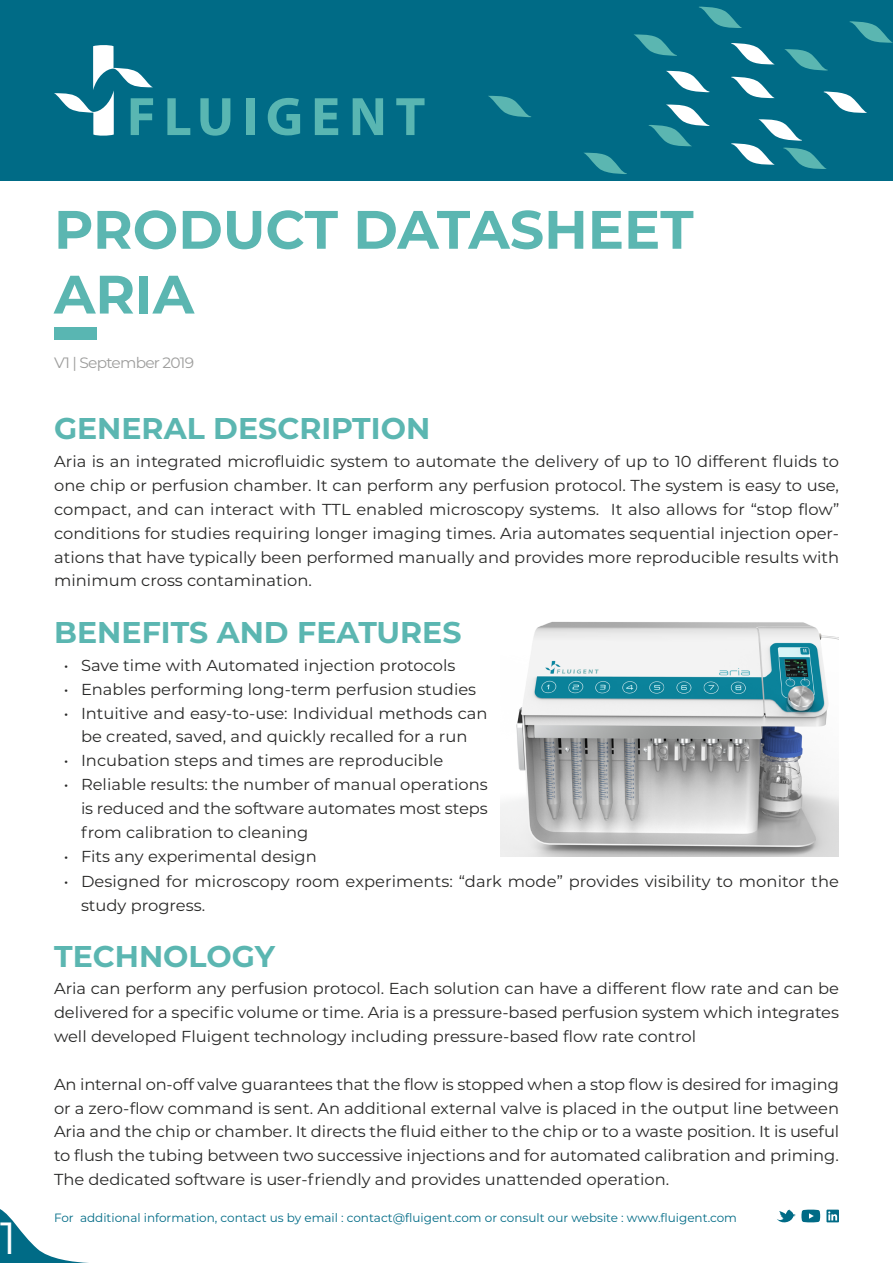
<style>
.page{position:relative;width:893px;height:1263px;background:#fff}
.page>*{position:absolute;margin:0;border:0;box-sizing:border-box;transform-origin:0 0}
.t1{font:700 54px/64.8px "Montserrat";color:#5bb6b1}
.t2{font:45px "Montserrat";color:#fff}
.t3{font:700 30px "Montserrat";color:#5bb6b1}
.t4{font:15.9px/23.9px "Montserrat";color:#282827;text-align:justify}
.t5{font:15px "Montserrat";letter-spacing:-.05em;color:#9d9d9c}
.t6{font:12px "Montserrat";color:#006b86}
</style>
<div class="page">
<svg style="left:777px;top:1209px;width:43px;height:14px"></svg>
<svg style="left:826px;top:1209px;width:13px;height:13px"></svg>
<svg style="left:0;top:1209px;width:89px;height:54px"></svg>
<div style="left:0;top:0;width:893px;height:181px;background:#006b86"></div>
<svg style="left:54px;top:45px;width:99px;height:91px"></svg>
<svg style="left:167px;top:98px;width:23px;height:37px"></svg>
<svg style="left:200px;top:98px;width:30px;height:38px"></svg>
<div style="left:246px;top:98px;width:9px;height:37px;background:#59b6b2"></div>
<svg style="left:268px;top:98px;width:32px;height:37px"></svg>
<svg style="left:315px;top:98px;width:23px;height:37px"></svg>
<svg style="left:353px;top:98px;width:30px;height:37px"></svg>
<svg style="left:396px;top:98px;width:29px;height:37px"></svg>
<div style="left:54px;top:327px;width:42px;height:13px;background:#59b6b2"></div>
<svg style="left:731px;top:43px;width:43px;height:21px"></svg>
<svg style="left:666px;top:71px;width:43px;height:22px"></svg>
<svg style="left:731px;top:76px;width:44px;height:22px"></svg>
<svg style="left:824px;top:91px;width:43px;height:22px"></svg>
<svg style="left:488px;top:96px;width:43px;height:22px"></svg>
<svg style="left:699px;top:6px;width:43px;height:22px"></svg>
<svg style="left:634px;top:34px;width:43px;height:22px"></svg>
<svg style="left:649px;top:105px;width:60px;height:41px"></svg>
<svg style="left:584px;top:153px;width:43px;height:21px"></svg>
<svg style="left:731px;top:119px;width:96px;height:50px"></svg>
<svg style="left:850px;top:21px;width:43px;height:22px"></svg>
<svg style="left:784px;top:49px;width:44px;height:22px"></svg>
<img style="left:500px;top:621px;width:339px;height:235px">
<h2 class="t2" style="left:0;top:1207px;width:18px">1</h2>
<h1 class="t1" style="left:54px;top:194px;width:641px">PRODUCT DATASHEET<br>ARIA</h1>
<p class="t5" style="left:54px;top:352px;width:142px">V1 | September 2019</p>
<h3 class="t3" style="left:54px;top:407px;width:378px">GENERAL DESCRIPTION</h3>
<p class="t4" style="left:54px;top:449px;width:787px">Aria is an integrated microfluidic system to automate the delivery of up to 10 different fluids to one chip or perfusion chamber. It can perform any perfusion protocol. The system is easy to use, compact, and can interact with TTL enabled microscopy systems. It also allows for “stop flow” conditions for studies requiring longer imaging times. Aria automates sequential injection oper&shy;ations that have typically been performed manually and provides more reproducible results with minimum cross contamination.</p>
<h3 class="t3" style="left:54px;top:611px;width:409px">BENEFITS AND FEATURES</h3>
<p class="t4" style="left:64px;top:653px;width:393px">• Save time with Automated injection protocols</p>
<p class="t4" style="left:64px;top:677px;width:414px">• Enables performing long-term perfusion studies</p>
<p class="t4" style="left:64px;top:700px;width:425px;text-align:center">• Intuitive and easy-to-use: Individual methods can be created, saved, and quickly recalled for a run</p>
<p class="t4" style="left:64px;top:748px;width:381px">• Incubation steps and times are reproducible</p>
<p class="t4" style="left:81px;top:772px;width:408px;text-indent:-17px">• Reliable results: the number of manual operations is reduced and the software automates most steps from calibration to cleaning</p>
<p class="t4" style="left:64px;top:844px;width:254px">• Fits any experimental design</p>
<p class="t4" style="left:81px;top:869px;width:759px;text-indent:-17px">• Designed for microscopy room experiments: “dark mode” provides visibility to monitor the study progress.</p>
<h3 class="t3" style="left:54px;top:934px;width:222px">TECHNOLOGY</h3>
<p class="t4" style="left:54px;top:976px;width:787px">Aria can perform any perfusion protocol. Each solution can have a different flow rate and can be delivered for a specific volume or time. Aria is a pressure-based perfusion system which integrates well developed Fluigent technology including pressure-based flow rate control</p>
<p class="t4" style="left:54px;top:1071px;width:787px">An internal on-off valve guarantees that the flow is stopped when a stop flow is desired for imaging or a zero-flow command is sent. An additional external valve is placed in the output line between Aria and the chip or chamber. It directs the fluid either to the chip or to a waste position. It is useful to flush the tubing between two successive injections and for automated calibration and priming.<br>The dedicated software is user-friendly and provides unattended operation.</p>
<p class="t6" style="left:54px;top:1210px;width:684px">For additional information, contact us by email : contact@fluigent.com or consult our website : www.fluigent.com</p>
</div>
